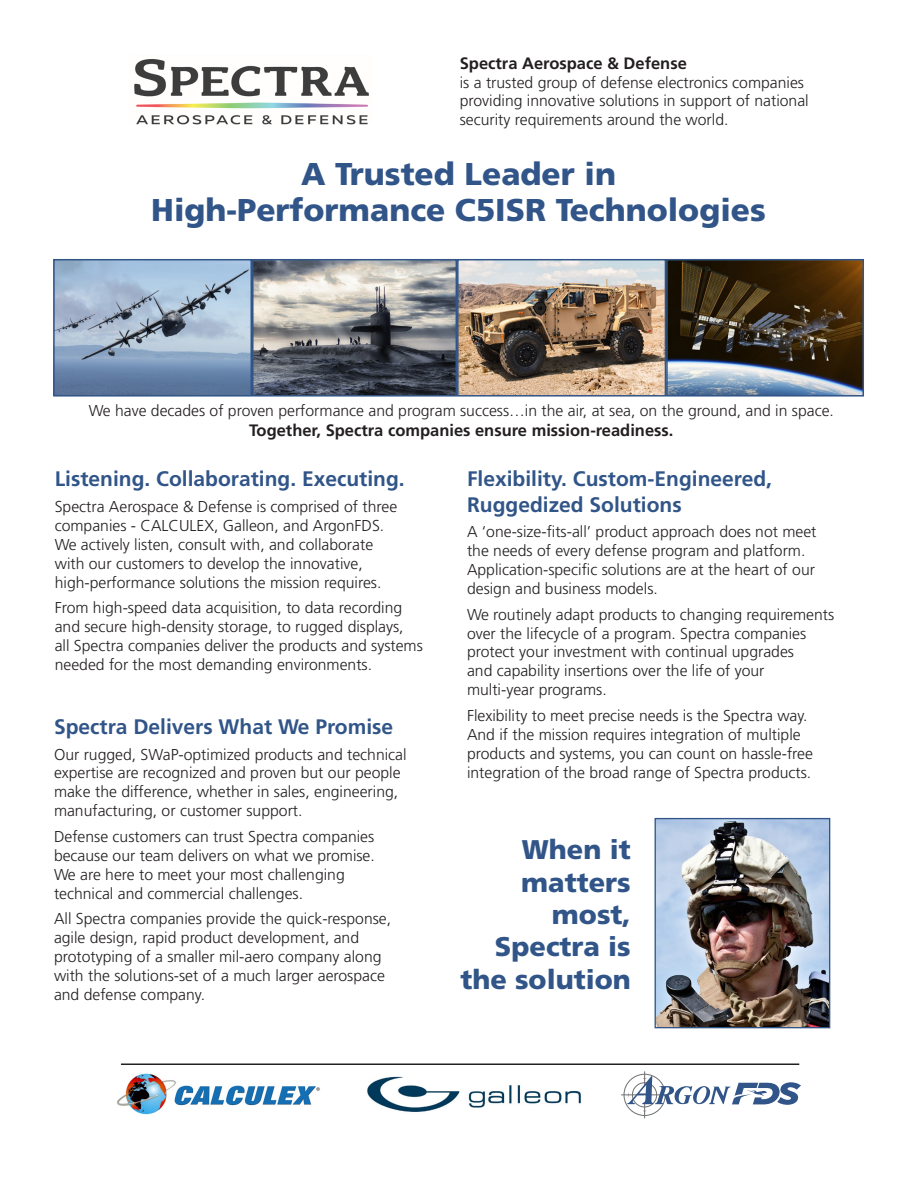
<style>
.page{position:relative;width:918px;height:1188px;background:#fff}
.page>*{position:absolute;margin:0;border:0;box-sizing:border-box;transform-origin:0 0}
.t1{font:31.5px/36px "Frutiger LT 75 Blk";color:#315588;text-align:center}
.t2{font:27px/32.4px "Frutiger LT 75 Blk";color:#315588;text-align:right}
.t3{font:21px/25.2px "Frutiger LT 65 Bd";color:#315588}
.t4{font:16.5px "Frutiger LT 65 Bd";color:#231f20}
.t5{font:15.75px/18.9px "Frutiger LT 45 Lt";color:#231f20}
</style>
<div class="page">
<img style="left:56px;top:262px;width:193px;height:132px">
<div style="left:53px;top:259px;width:199px;height:138px;border:2px solid #315588"></div>
<img style="left:255px;top:262px;width:199px;height:132px">
<div style="left:252px;top:259px;width:205px;height:138px;border:2px solid #315588"></div>
<img style="left:460px;top:262px;width:203px;height:132px">
<div style="left:457px;top:259px;width:209px;height:138px;border:2px solid #315588"></div>
<img style="left:669px;top:262px;width:192px;height:132px">
<div style="left:666px;top:259px;width:198px;height:138px;border:2px solid #315588"></div>
<img style="left:134px;top:59px;width:235px;height:66px">
<img style="left:657px;top:820px;width:171px;height:206px">
<div style="left:655px;top:818px;width:175px;height:210px;border:1px solid #315588"></div>
<img style="left:117px;top:1073px;width:203px;height:42px">
<img style="left:367px;top:1076px;width:214px;height:36px">
<svg style="left:621px;top:1071px;width:180px;height:47px"></svg>
<hr style="left:121px;top:1064px;width:678px;height:1px;background:#231f20">
<p class="t4" style="left:460px;top:53px;width:229px">Spectra Aerospace &amp; Defense</p>
<p class="t5" style="left:460px;top:73px;width:350px">is a trusted group of defense electronics companies providing innovative solutions in support of national security requirements around the world.</p>
<p class="t1" style="left:151px;top:156px;width:616px">A Trusted Leader in<br>High-Performance C5ISR Technologies</p>
<p class="t5" style="left:89px;top:401px;width:747px">We have decades of proven performance and program success…in the air, at sea, on the ground, and in space.</p>
<p class="t4" style="left:249px;top:420px;width:426px">Together, Spectra companies ensure mission-readiness.</p>
<p class="t3" style="left:55px;top:467px;width:352px">Listening. Collaborating. Executing.</p>
<p class="t5" style="left:55px;top:497px;width:344px">Spectra Aerospace &amp; Defense is comprised of three companies - CALCULEX, Galleon, and ArgonFDS.<br>We actively listen, consult with, and collaborate with our customers to develop the innovative, high-performance solutions the mission requires.</p>
<p class="t5" style="left:55px;top:599px;width:370px">From high-speed data acquisition, to data recording and secure high-density storage, to rugged displays,<br>all Spectra companies deliver the products and systems needed for the most demanding environments.</p>
<p class="t3" style="left:54px;top:714px;width:341px">Spectra Delivers What We Promise</p>
<p class="t5" style="left:54px;top:745px;width:354px">Our rugged, SWaP-optimized products and technical expertise are recognized and proven but our people make the difference, whether in sales, engineering, manufacturing, or customer support.</p>
<p class="t5" style="left:54px;top:827px;width:322px">Defense customers can trust Spectra companies because our team delivers on what we promise.<br>We are here to meet your most challenging technical and commercial challenges.</p>
<p class="t5" style="left:54px;top:910px;width:339px">All Spectra companies provide the quick-response, agile design, rapid product development, and prototyping of a smaller mil-aero company along with the solutions-set of a much larger aerospace and defense company.</p>
<p class="t3" style="left:467px;top:467px;width:306px">Flexibility. Custom-Engineered,<br>Ruggedized Solutions</p>
<p class="t5" style="left:467px;top:523px;width:351px">A ‘one-size-fits-all’ product approach does not meet the needs of every defense program and platform.<br>Application-specific solutions are at the heart of our design and business models.</p>
<p class="t5" style="left:467px;top:605px;width:369px">We routinely adapt products to changing requirements over the lifecycle of a program. Spectra companies protect your investment with continual upgrades<br>and capability insertions over the life of your multi-year programs.</p>
<p class="t5" style="left:467px;top:706px;width:347px">Flexibility to meet precise needs is the Spectra way.<br>And if the mission requires integration of multiple products and systems, you can count on hassle-free integration of the broad range of Spectra products.</p>
<p class="t2" style="left:460px;top:834px;width:172px">When it matters most,<br>Spectra is the solution</p>
</div>
